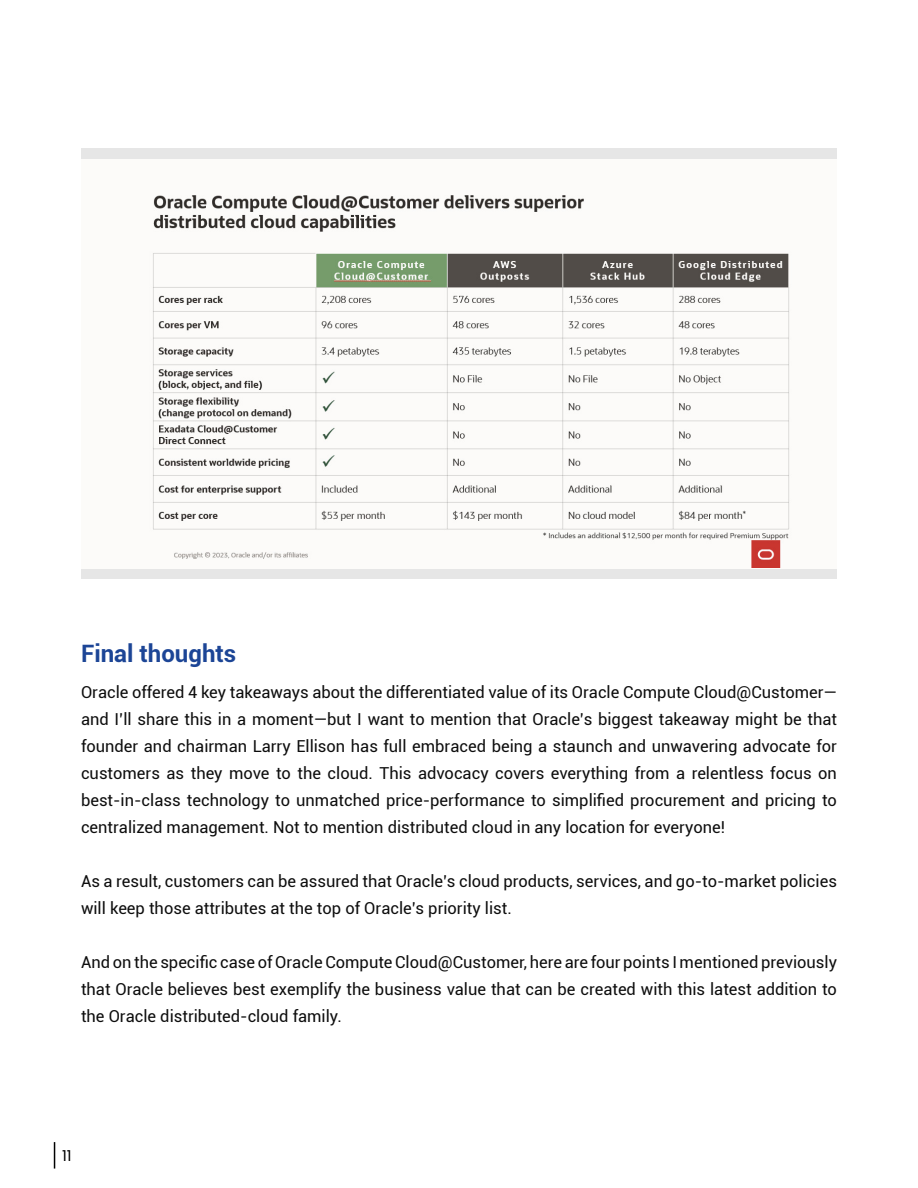
<style>
.page{position:relative;width:918px;height:1188px;background:#fff}
.page>*{position:absolute;margin:0;border:0;box-sizing:border-box;transform-origin:0 0}
.t1{font:700 24px "Roboto";color:#1c4596}
.t2{font:16.5px/27px "Roboto";color:#0d0d0d;text-align:justify}
.t3{font:15px "Poppins";color:#000}
</style>
<div class="page">
<svg style="left:54px;top:1142px;width:1px;height:27px"></svg>
<div style="left:81px;top:148px;width:756px;height:431px;background:#e6e6e6"></div>
<div style="left:81px;top:159px;width:756px;height:409px;background:#fcfbf9"></div>
<img style="left:153px;top:195px;width:636px;height:373px">
<h1 class="t1" style="left:81px;top:637px;width:157px">Final thoughts</h1>
<p class="t2" style="left:81px;top:678px;width:758px">Oracle offered 4 key takeaways about the differentiated value of its Oracle Compute Cloud@Customer— and I’ll share this in a moment—but I want to mention that Oracle’s biggest takeaway might be that founder and chairman Larry Ellison has full embraced being a staunch and unwavering advocate for customers as they move to the cloud. This advocacy covers everything from a relentless focus on best-in-class technology to unmatched price-performance to simplified procurement and pricing to centralized management. Not to mention distributed cloud in any location for everyone!</p>
<p class="t2" style="left:81px;top:867px;width:757px">As a result, customers can be assured that Oracle’s cloud products, services, and go-to-market policies will keep those attributes at the top of Oracle’s priority list.</p>
<p class="t2" style="left:81px;top:948px;width:757px">And on the specific case of Oracle Compute Cloud@Customer, here are four points I mentioned previously that Oracle believes best exemplify the business value that can be created with this latest addition to the Oracle distributed-cloud family.</p>
<p class="t3" style="left:62px;top:1147px;width:11px">11</p>
</div>
